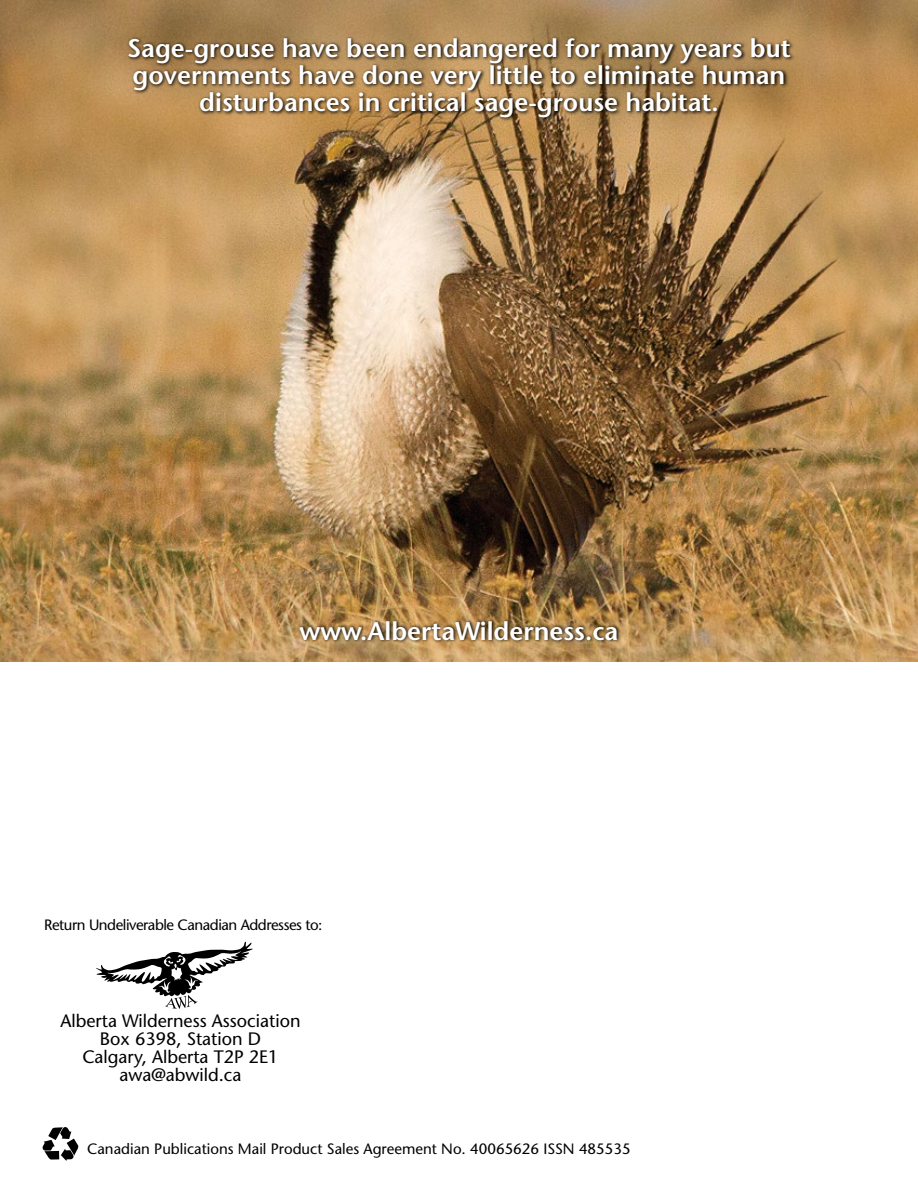
<style>
.page{position:relative;width:918px;height:1188px;background:#fff}
.page>*{position:absolute;margin:0;border:0;box-sizing:border-box;transform-origin:0 0}
.t1{font:600 25.5px/27px "Stone Sans";color:#fff;text-align:center}
.t2{font:18px/18px "Stone Sans";color:#000;text-align:center}
.t3{font:15px "Stone Sans";color:#000}
.t4{font:15px "Stone Sans";letter-spacing:-.03em;color:#000}
</style>
<div class="page">
<svg style="left:96px;top:942px;width:157px;height:67px"></svg>
<svg style="left:42px;top:1127px;width:37px;height:34px"></svg>
<img style="left:0;top:0;width:918px;height:661px">
<svg style="left:127px;top:35px;width:668px;height:87px;background:#8d6d43"></svg>
<svg style="left:297px;top:618px;width:324px;height:26px;background:#8c6d42"></svg>
<p class="t1" style="left:127px;top:34px;width:665px">Sage-grouse have been endangered for many years but governments have done very little to eliminate human disturbances in critical sage-grouse habitat.</p>
<p class="t1" style="left:300px;top:617px;width:320px">www.AlbertaWilderness.ca</p>
<p class="t4" style="left:44px;top:916px;width:280px">Return Undeliverable Canadian Addresses to:</p>
<p class="t2" style="left:60px;top:1012px;width:242px">Alberta Wilderness Association<br>Box 6398, Station D<br>Calgary, Alberta T2P 2E1 awa@abwild.ca</p>
<p class="t3" style="left:87px;top:1140px;width:545px">Canadian Publications Mail Product Sales Agreement No. 40065626 ISSN 485535</p>
</div>
